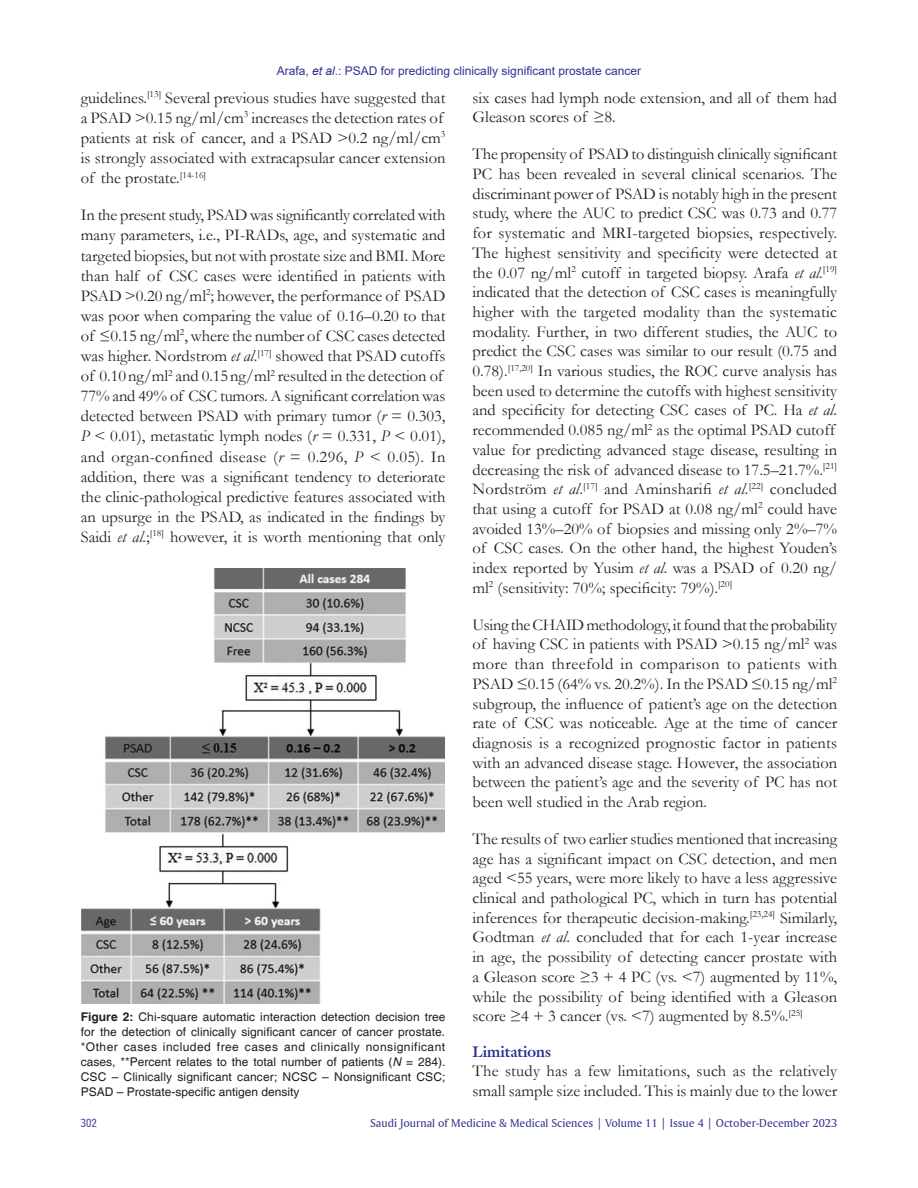
<style>
.page{position:relative;width:918px;height:1188px;background:#fff}
.page>*{position:absolute;margin:0;border:0;box-sizing:border-box;transform-origin:0 0}
.TX{font:16.5px/19.6px "Garamond";color:#231f20}
.t1{font:700 15px "Galliard IT Cby BT";color:#2e3092}
.FGC{font:12px/15px "Helvetica";color:#231f20;text-align:justify}
.t2{font:12px "Amerigo BT Roman A";color:#2e3092}
.t3{font:12px "Arial";color:#2e3092}
.t4{font:12px "Bell Centennial BT Address";color:#2e3092}
.s1{font-style:italic}
.s2{font-weight:700}
</style>
<div class="page">
<img style="left:81px;top:569px;width:364px;height:434px">
<p class="t3" style="left:277px;top:62px;width:366px">Arafa, <span class="s1">et al</span>.: PSAD for predicting clinically significant prostate cancer</p>
<p class="TX" style="left:81px;top:87px;width:366px;line-height:20.1px">guidelines.<sup>[13]</sup> Several previous studies have suggested that a PSAD &gt;0.15 ng/ml/cm<sup>3</sup> increases the detection rates of patients at risk of cancer, and a PSAD &gt;0.2 ng/ml/cm<sup>3 </sup>is strongly associated with extracapsular cancer extension of the prostate.<sup>[14‑16]</sup></p>
<p class="TX" style="left:81px;top:205px;width:366px;line-height:20.1px">In the present study, PSAD was significantly correlated with many parameters, i.e., PI‑RADs, age, and systematic and targeted biopsies, but not with prostate size and BMI. More than half of CSC cases were identified in patients with PSAD &gt;0.20 ng/ml<sup>2</sup>; however, the performance of PSAD was poor when comparing the value of 0.16–0.20 to that of ≤0.15 ng/ml<sup>2</sup>, where the number of CSC cases detected was higher. Nordstrom <span class="s1">et al</span>.<sup>[17]</sup> showed that PSAD cutoffs of 0.10ng/ml<sup>2</sup> and 0.15ng/ml<sup>2</sup> resulted in the detection of 77% and 49% of CSC tumors. A significant correlation was detected between PSAD with primary tumor (<span class="s1">r</span> = 0.303, <span class="s1">P</span> &lt; 0.01), metastatic lymph nodes (<span class="s1">r</span> = 0.331, <span class="s1">P</span> &lt; 0.01), and organ‑confined disease (<span class="s1">r</span> = 0.296, <span class="s1">P</span> &lt; 0.05). In addition, there was a significant tendency to deteriorate the clinic‑pathological predictive features associated with an upsurge in the PSAD, as indicated in the findings by Saidi <span class="s1">et al</span>.;<sup>[18]</sup> however, it is worth mentioning that only</p>
<p class="FGC" style="left:81px;top:1010px;width:366px"><span class="s2">Figure 2:</span> Chi‑square automatic interaction detection decision tree for the detection of clinically significant cancer of cancer prostate. *Other cases included free cases and clinically nonsignificant cases, **Percent relates to the total number of patients (<span class="s1">N</span> = 284).<br>CSC – Clinically significant cancer; NCSC – Nonsignificant CSC; PSAD – Prostate‑specific antigen density</p>
<p class="TX" style="left:472px;top:87px;width:366px">six cases had lymph node extension, and all of them had<br>Gleason scores of ≥8.</p>
<p class="TX" style="left:472px;top:144px;width:366px">The propensity of PSAD to distinguish clinically significant PC has been revealed in several clinical scenarios. The discriminant power of PSAD is notably high in the present study, where the AUC to predict CSC was 0.73 and 0.77 for systematic and MRI‑targeted biopsies, respectively.<br>The highest sensitivity and specificity were detected at the 0.07 ng/ml<sup>2</sup> cutoff in targeted biopsy. Arafa <span class="s1">et al</span>.<sup>[19] </sup>indicated that the detection of CSC cases is meaningfully higher with the targeted modality than the systematic modality. Further, in two different studies, the AUC to predict the CSC cases was similar to our result (0.75 and 0.78).<sup>[17,20]</sup> In various studies, the ROC curve analysis has been used to determine the cutoffs with highest sensitivity and specificity for detecting CSC cases of PC. Ha <span class="s1">et al</span>. recommended 0.085 ng/ml<sup>2</sup> as the optimal PSAD cutoff value for predicting advanced stage disease, resulting in decreasing the risk of advanced disease to 17.5–21.7%.<sup>[21] </sup>Nordström <span class="s1">et al</span>.<sup>[17]</sup> and Aminsharifi <span class="s1">et al</span>.<sup>[22]</sup> concluded that using a cutoff for PSAD at 0.08 ng/ml<sup>2</sup> could have avoided 13%–20% of biopsies and missing only 2%–7% of CSC cases. On the other hand, the highest Youden’s index reported by Yusim <span class="s1">et al</span>. was a PSAD of 0.20 ng/ ml<sup>2</sup> (sensitivity: 70%; specificity: 79%).<sup>[20]</sup></p>
<p class="TX" style="left:472px;top:614px;width:366px;text-align:justify">Using the CHAID methodology, it found that the probability of having CSC in patients with PSAD &gt;0.15 ng/ml<sup>2</sup> was more than threefold in comparison to patients with PSAD ≤0.15 (64% vs. 20.2%). In the PSAD ≤0.15 ng/ml<sup>2 </sup>subgroup, the influence of patient’s age on the detection rate of CSC was noticeable. Age at the time of cancer diagnosis is a recognized prognostic factor in patients with an advanced disease stage. However, the association between the patient’s age and the severity of PC has not been well studied in the Arab region.</p>
<p class="TX" style="left:472px;top:829px;width:366px;text-align:justify">The results of two earlier studies mentioned that increasing age has a significant impact on CSC detection, and men aged &lt;55 years, were more likely to have a less aggressive clinical and pathological PC, which in turn has potential inferences for therapeutic decision‑making.<sup>[23,24]</sup> Similarly, Godtman <span class="s1">et al</span>. concluded that for each 1‑year increase in age, the possibility of detecting cancer prostate with a Gleason score ≥3 + 4 PC (vs. &lt;7) augmented by 11%, while the possibility of being identified with a Gleason score ≥4 + 3 cancer (vs. &lt;7) augmented by 8.5%.<sup>[25]</sup></p>
<h2 class="t1" style="left:472px;top:1042px;width:80px">Limitations</h2>
<p class="TX" style="left:472px;top:1061px;width:366px">The study has a few limitations, such as the relatively small sample size included. This is mainly due to the lower</p>
<p class="t4" style="left:81px;top:1116px;width:17px">302</p>
<p class="t2" style="left:370px;top:1116px;width:469px">Saudi Journal of Medicine &amp; Medical Sciences | Volume 11 | Issue 4 | October-December 2023</p>
</div>
